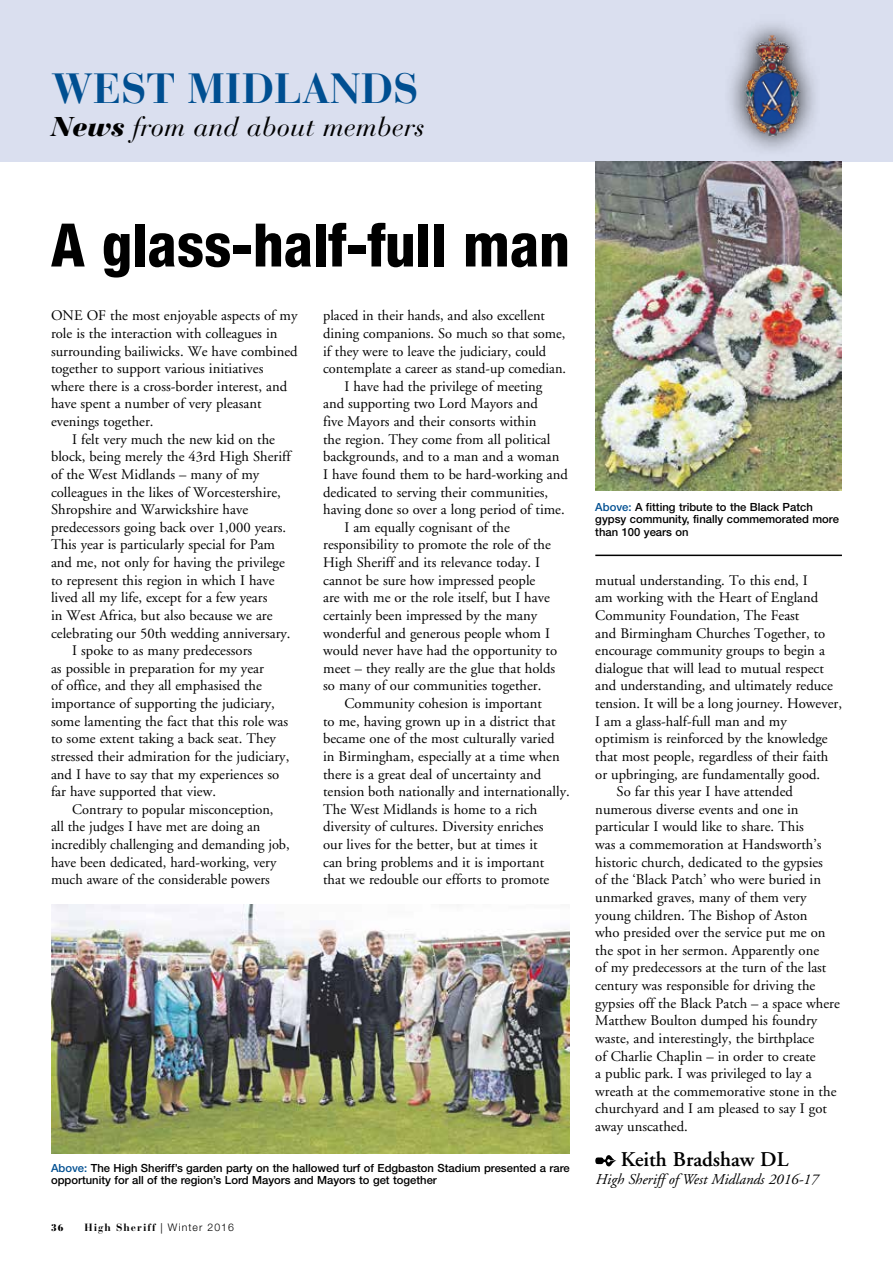
<style>
.page{position:relative;width:893px;height:1263px;background:#fff}
.page>*{position:absolute;margin:0;border:0;box-sizing:border-box;transform-origin:0 0}
.t1{font:800 condensed 60px "Helvetica Neue";color:#000}
.t2{font:700 42px "Bauer Bodoni";color:#004f91}
.t3{font:italic 27px "Bauer Bodoni";color:#000}
.t4{font:600 21px "Adobe Garamond";color:#000}
.t5{font:italic 15px "Adobe Garamond";color:#000}
.t6{font:14.7px "Adobe Garamond";color:#000}
.t7{font:500 11.25px/12.8px "Helvetica Neue";color:#000}
.t8{font:700 10.5px "Bauer Bodoni";letter-spacing:.1em;color:#000}
.t9{font:900 10.5px "Bauer Bodoni BT";color:#000}
.s1{font-weight:900}
.s2{color:#004f91}
.s3{font-weight:400}
.s4{font-family:"Helvetica Neue";font-weight:300}
</style>
<div class="page">
<div style="left:0;top:0;width:893px;height:162px;background:#dadfef"></div>
<svg style="left:730px;top:24px;width:85px;height:127px;fill:#d1d6e5"></svg>
<img style="left:739px;top:34px;width:65px;height:102px">
<img style="left:51px;top:905px;width:519px;height:248px">
<img style="left:595px;top:162px;width:247px;height:328px">
<svg style="left:595px;top:1155px;width:21px;height:11px"></svg>
<hr style="left:595px;top:555px;width:247px;height:1px;background:#000">
<h2 class="t2" style="left:51px;top:63px;width:362px">WEST MIDLANDS</h2>
<h3 class="t3" style="left:51px;top:111px;width:375px"><span class="s1">News</span> from and about members</h3>
<h1 class="t1" style="left:51px;top:208px;width:520px">A glass-half-full man</h1>
<p class="t6" style="left:51px;top:308px;width:248px">One of the most enjoyable aspects of my</p>
<p class="t6" style="left:51px;top:325px;width:228px">role is the interaction with colleagues in</p>
<p class="t6" style="left:51px;top:343px;width:248px">surrounding bailiwicks. We have combined</p>
<p class="t6" style="left:51px;top:361px;width:214px">together to support various initiatives</p>
<p class="t6" style="left:51px;top:378px;width:238px">where there is a cross-border interest, and</p>
<p class="t6" style="left:51px;top:396px;width:212px">have spent a number of very pleasant</p>
<p class="t6" style="left:51px;top:413px;width:104px">evenings together.</p>
<p class="t6" style="left:72px;top:431px;width:204px">I felt very much the new kid on the</p>
<p class="t6" style="left:51px;top:449px;width:241px">block, being merely the 43rd High Sheriff</p>
<p class="t6" style="left:51px;top:466px;width:210px">of the West Midlands – many of my</p>
<p class="t6" style="left:51px;top:484px;width:231px">colleagues in the likes of Worcestershire,</p>
<p class="t6" style="left:51px;top:502px;width:199px">Shropshire and Warwickshire have</p>
<p class="t6" style="left:51px;top:519px;width:237px">predecessors going back over 1,000 years.</p>
<p class="t6" style="left:51px;top:537px;width:226px">This year is particularly special for Pam</p>
<p class="t6" style="left:51px;top:554px;width:235px">and me, not only for having the privilege</p>
<p class="t6" style="left:51px;top:572px;width:225px">to represent this region in which I have</p>
<p class="t6" style="left:51px;top:590px;width:218px">lived all my life, except for a few years</p>
<p class="t6" style="left:51px;top:607px;width:223px">in West Africa, but also because we are</p>
<p class="t6" style="left:51px;top:625px;width:241px">celebrating our 50th wedding anniversary.</p>
<p class="t6" style="left:72px;top:643px;width:181px">I spoke to as many predecessors</p>
<p class="t6" style="left:51px;top:660px;width:214px">as possible in preparation for my year</p>
<p class="t6" style="left:51px;top:678px;width:212px">of office, and they all emphasised the</p>
<p class="t6" style="left:51px;top:695px;width:225px">importance of supporting the judiciary,</p>
<p class="t6" style="left:51px;top:713px;width:239px">some lamenting the fact that this role was</p>
<p class="t6" style="left:51px;top:731px;width:226px">to some extent taking a back seat. They</p>
<p class="t6" style="left:51px;top:748px;width:240px">stressed their admiration for the judiciary,</p>
<p class="t6" style="left:51px;top:766px;width:230px">and I have to say that my experiences so</p>
<p class="t6" style="left:51px;top:784px;width:166px">far have supported that view.</p>
<p class="t6" style="left:72px;top:801px;width:203px">Contrary to popular misconception,</p>
<p class="t6" style="left:51px;top:819px;width:211px">all the judges I have met are doing an</p>
<p class="t6" style="left:51px;top:837px;width:240px">incredibly challenging and demanding job,</p>
<p class="t6" style="left:51px;top:854px;width:227px">have been dedicated, hard-working, very</p>
<p class="t6" style="left:51px;top:872px;width:220px">much aware of the considerable powers</p>
<p class="t6" style="left:323px;top:308px;width:223px">placed in their hands, and also excellent</p>
<p class="t6" style="left:323px;top:325px;width:244px">dining companions. So much so that some,</p>
<p class="t6" style="left:323px;top:343px;width:225px">if they were to leave the judiciary, could</p>
<p class="t6" style="left:323px;top:361px;width:244px">contemplate a career as stand-up comedian.</p>
<p class="t6" style="left:344px;top:378px;width:200px">I have had the privilege of meeting</p>
<p class="t6" style="left:323px;top:396px;width:216px">and supporting two Lord Mayors and</p>
<p class="t6" style="left:323px;top:414px;width:215px">five Mayors and their consorts within</p>
<p class="t6" style="left:323px;top:431px;width:229px">the region. They come from all political</p>
<p class="t6" style="left:323px;top:449px;width:238px">backgrounds, and to a man and a woman</p>
<p class="t6" style="left:323px;top:466px;width:246px">I have found them to be hard-working and</p>
<p class="t6" style="left:323px;top:484px;width:227px">dedicated to serving their communities,</p>
<p class="t6" style="left:323px;top:502px;width:243px">having done so over a long period of time.</p>
<p class="t6" style="left:344px;top:519px;width:167px">I am equally cognisant of the</p>
<p class="t6" style="left:323px;top:537px;width:229px">responsibility to promote the role of the</p>
<p class="t6" style="left:323px;top:554px;width:218px">High Sheriff and its relevance today. I</p>
<p class="t6" style="left:323px;top:572px;width:214px">cannot be sure how impressed people</p>
<p class="t6" style="left:323px;top:590px;width:228px">are with me or the role itself, but I have</p>
<p class="t6" style="left:323px;top:607px;width:216px">certainly been impressed by the many</p>
<p class="t6" style="left:323px;top:625px;width:228px">wonderful and generous people whom I</p>
<p class="t6" style="left:323px;top:643px;width:235px">would never have had the opportunity to</p>
<p class="t6" style="left:323px;top:660px;width:234px">meet – they really are the glue that holds</p>
<p class="t6" style="left:323px;top:678px;width:220px">so many of our communities together.</p>
<p class="t6" style="left:344px;top:695px;width:199px">Community cohesion is important</p>
<p class="t6" style="left:323px;top:713px;width:234px">to me, having grown up in a district that</p>
<p class="t6" style="left:323px;top:731px;width:233px">became one of the most culturally varied</p>
<p class="t6" style="left:323px;top:748px;width:238px">in Birmingham, especially at a time when</p>
<p class="t6" style="left:323px;top:766px;width:220px">there is a great deal of uncertainty and</p>
<p class="t6" style="left:323px;top:784px;width:248px">tension both nationally and internationally.</p>
<p class="t6" style="left:323px;top:801px;width:216px">The West Midlands is home to a rich</p>
<p class="t6" style="left:323px;top:819px;width:222px">diversity of cultures. Diversity enriches</p>
<p class="t6" style="left:323px;top:836px;width:216px">our lives for the better, but at times it</p>
<p class="t6" style="left:323px;top:854px;width:222px">can bring problems and it is important</p>
<p class="t6" style="left:323px;top:872px;width:228px">that we redouble our efforts to promote</p>
<p class="t7" style="left:51px;top:1161px;width:520px"><span class="s2">Above:</span> The High Sheriff’s garden party on the hallowed turf of Edgbaston Stadium presented a rare opportunity for all of the region’s Lord Mayors and Mayors to get together</p>
<p class="t9" style="left:51px;top:1221px;width:14px">36</p>
<p class="t8" style="left:85px;top:1221px;width:151px">HIGH SHERIFF <span class="s3">|</span> <span class="s4">Winter 2016</span></p>
<p class="t7" style="left:595px;top:500px;width:245px"><span class="s2">Above:</span> A fitting tribute to the Black Patch gypsy community, finally commemorated more than 100 years on</p>
<p class="t6" style="left:595px;top:572px;width:214px">mutual understanding. To this end, I</p>
<p class="t6" style="left:595px;top:590px;width:224px">am working with the Heart of England</p>
<p class="t6" style="left:595px;top:607px;width:206px">Community Foundation, The Feast</p>
<p class="t6" style="left:595px;top:625px;width:231px">and Birmingham Churches Together, to</p>
<p class="t6" style="left:595px;top:643px;width:231px">encourage community groups to begin a</p>
<p class="t6" style="left:595px;top:660px;width:230px">dialogue that will lead to mutual respect</p>
<p class="t6" style="left:595px;top:678px;width:239px">and understanding, and ultimately reduce</p>
<p class="t6" style="left:595px;top:695px;width:248px">tension. It will be a long journey. However,</p>
<p class="t6" style="left:595px;top:713px;width:193px">I am a glass-half-full man and my</p>
<p class="t6" style="left:595px;top:731px;width:234px">optimism is reinforced by the knowledge</p>
<p class="t6" style="left:595px;top:748px;width:235px">that most people, regardless of their faith</p>
<p class="t6" style="left:595px;top:766px;width:226px">or upbringing, are fundamentally good.</p>
<p class="t6" style="left:617px;top:784px;width:178px">So far this year I have attended</p>
<p class="t6" style="left:595px;top:801px;width:205px">numerous diverse events and one in</p>
<p class="t6" style="left:595px;top:819px;width:210px">particular I would like to share. This</p>
<p class="t6" style="left:595px;top:836px;width:228px">was a commemoration at Handsworth’s</p>
<p class="t6" style="left:595px;top:854px;width:229px">historic church, dedicated to the gypsies</p>
<p class="t6" style="left:595px;top:872px;width:227px">of the ‘Black Patch’ who were buried in</p>
<p class="t6" style="left:595px;top:889px;width:213px">unmarked graves, many of them very</p>
<p class="t6" style="left:595px;top:907px;width:214px">young children. The Bishop of Aston</p>
<p class="t6" style="left:595px;top:925px;width:232px">who presided over the service put me on</p>
<p class="t6" style="left:595px;top:942px;width:225px">the spot in her sermon. Apparently one</p>
<p class="t6" style="left:595px;top:960px;width:233px">of my predecessors at the turn of the last</p>
<p class="t6" style="left:595px;top:977px;width:222px">century was responsible for driving the</p>
<p class="t6" style="left:595px;top:995px;width:246px">gypsies off the Black Patch – a space where</p>
<p class="t6" style="left:595px;top:1013px;width:223px">Matthew Boulton dumped his foundry</p>
<p class="t6" style="left:595px;top:1030px;width:220px">waste, and interestingly, the birthplace</p>
<p class="t6" style="left:595px;top:1048px;width:222px">of Charlie Chaplin – in order to create</p>
<p class="t6" style="left:595px;top:1066px;width:218px">a public park. I was privileged to lay a</p>
<p class="t6" style="left:595px;top:1083px;width:243px">wreath at the commemorative stone in the</p>
<p class="t6" style="left:595px;top:1101px;width:233px">churchyard and I am pleased to say I got</p>
<p class="t6" style="left:595px;top:1118px;width:94px">away unscathed.</p>
<h3 class="t4" style="left:621px;top:1148px;width:169px">Keith Bradshaw DL</h3>
<p class="t5" style="left:595px;top:1171px;width:224px">High Sheriff of West Midlands 2016-17</p>
</div>
